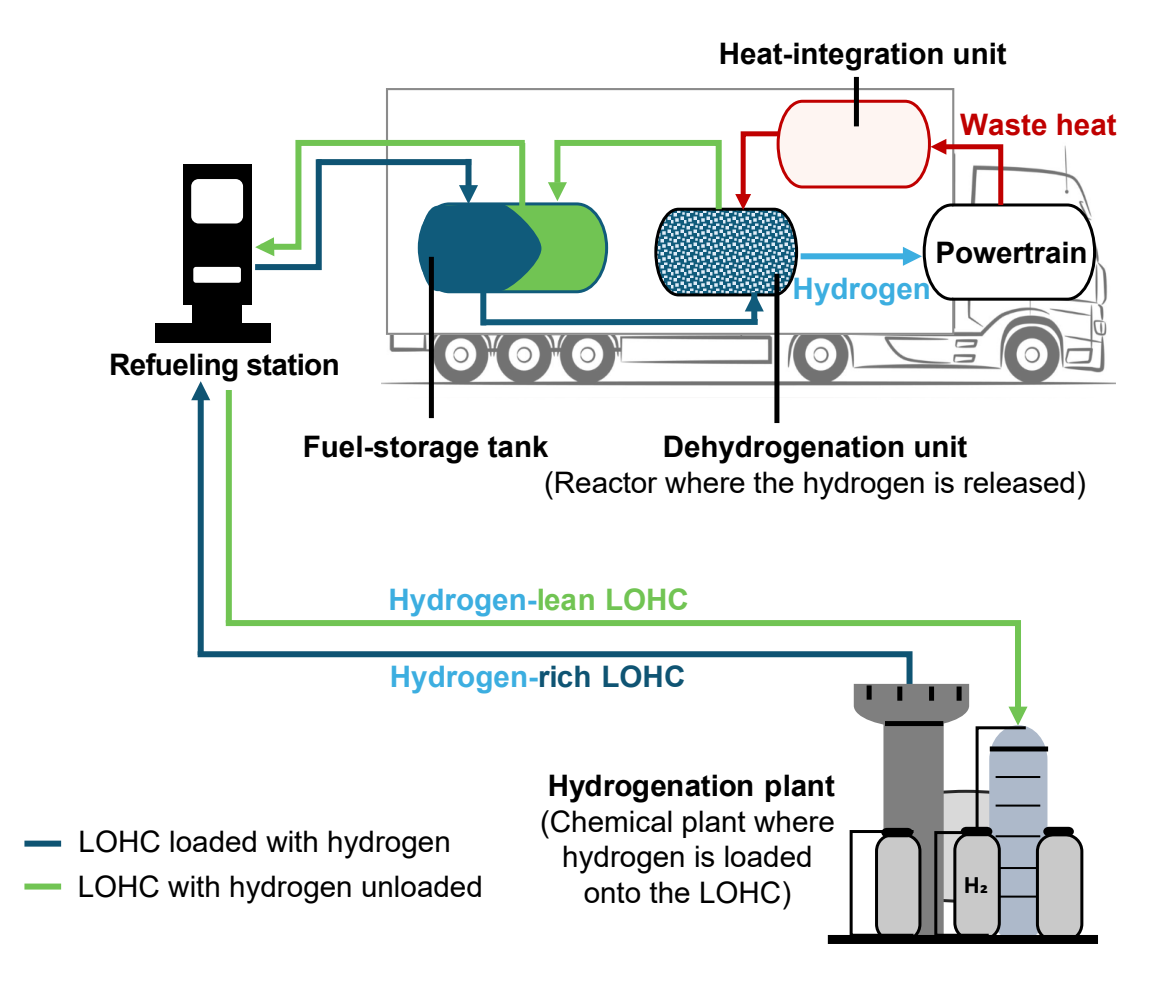
<style>
.page{position:relative;width:1158px;height:1008px;background:#fff}
.page>*{position:absolute;margin:0;border:0;box-sizing:border-box;transform-origin:0 0}
.t1{font:29.6px/35.6px "Arial";color:#000;text-align:center}
.t2{font:700 29.6px "Arial";letter-spacing:-.005em;color:#000}
.t3{font:700 29.6px "Arial";color:#3caee0}
.t4{font:700 29.6px "Arial";color:#c00000}
.t5{font:700 25.4px "Calibri";color:#000}
.s1{color:#71c453}
.s2{color:#0f5473}
</style>
<div class="page">
<img style="left:381px;top:248px;width:733px;height:149px">
<div style="left:192px;top:305px;width:50px;height:19px;background:#000"></div>
<div style="left:155px;top:323px;width:115px;height:19px;background:#000"></div>
<svg style="left:386px;top:88px;width:568px;height:247px"></svg>
<div style="left:480px;top:285px;width:6px;height:40px;background:#105b7b"></div>
<div style="left:481px;top:319px;width:276px;height:6px;background:#105b7b"></div>
<div style="left:751px;top:292px;width:6px;height:29px;background:#105b7b"></div>
<div style="left:429px;top:257px;width:5px;height:161px;background:#000"></div>
<div style="left:853px;top:77px;width:5px;height:49px;background:#000"></div>
<div style="left:774px;top:274px;width:5px;height:149px;background:#000"></div>
<svg style="left:220px;top:617px;width:801px;height:66px"></svg>
<div style="left:198px;top:397px;width:6px;height:258px;background:#0f5473"></div>
<svg style="left:191px;top:381px;width:19px;height:19px"></svg>
<div style="left:1037px;top:834px;width:44px;height:106px;background:#c9c9c9;border-radius:17px"></div>
<div style="left:1035px;top:833px;width:48px;height:108px;border:3px solid #000;border-radius:17px"></div>
<div style="left:827px;top:934px;width:270px;height:9px;background:#000"></div>
<svg style="left:853px;top:683px;width:221px;height:252px"></svg>
<div style="left:849px;top:830px;width:65px;height:106px;border:3px solid #000"></div>
<div style="left:934px;top:831px;width:56px;height:105px;border:3px solid #000"></div>
<div style="left:226px;top:390px;width:6px;height:232px;background:#71c453"></div>
<div style="left:183px;top:164px;width:68px;height:141px;background:#000"></div>
<div style="left:191px;top:179px;width:52px;height:44px;background:#fff;border-radius:7px"></div>
<div style="left:193px;top:267px;width:48px;height:16px;background:#fff;border-radius:3px"></div>
<svg style="left:251px;top:98px;width:846px;height:213px"></svg>
<div style="left:24px;top:840px;width:37px;height:6px;background:#0f5473"></div>
<div style="left:24px;top:883px;width:37px;height:6px;background:#71c453"></div>
<p class="t2" style="left:718px;top:32px;width:289px">Heat-integration unit</p>
<p class="t4" style="left:960px;top:104px;width:158px">Waste heat</p>
<p class="t2" style="left:109px;top:344px;width:232px">Refueling station</p>
<p class="t3" style="left:792px;top:268px;width:140px">Hydrogen</p>
<p class="t2" style="left:935px;top:232px;width:154px">Powertrain</p>
<p class="t2" style="left:303px;top:426px;width:247px">Fuel-storage tank</p>
<p class="t2" style="left:662px;top:426px;width:306px">Dehydrogenation unit</p>
<p class="t1" style="left:544px;top:464px;width:543px">(Reactor where the hydrogen is released)</p>
<p class="t3" style="left:388px;top:578px;width:302px">Hydrogen-<span class="s1">lean LOHC</span></p>
<p class="t3" style="left:390px;top:656px;width:297px">Hydrogen-<span class="s2">rich LOHC</span></p>
<p class="t1" style="left:78px;top:819px;width:406px;line-height:44.6px;text-align:left">LOHC loaded with hydrogen<br>LOHC with hydrogen unloaded</p>
<p class="t2" style="left:548px;top:764px;width:288px">Hydrogenation plant</p>
<p class="t1" style="left:540px;top:803px;width:296px">(Chemical plant where hydrogen is loaded onto the LOHC)</p>
<p class="t5" style="left:963px;top:866px;width:25px">H2</p>
</div>
